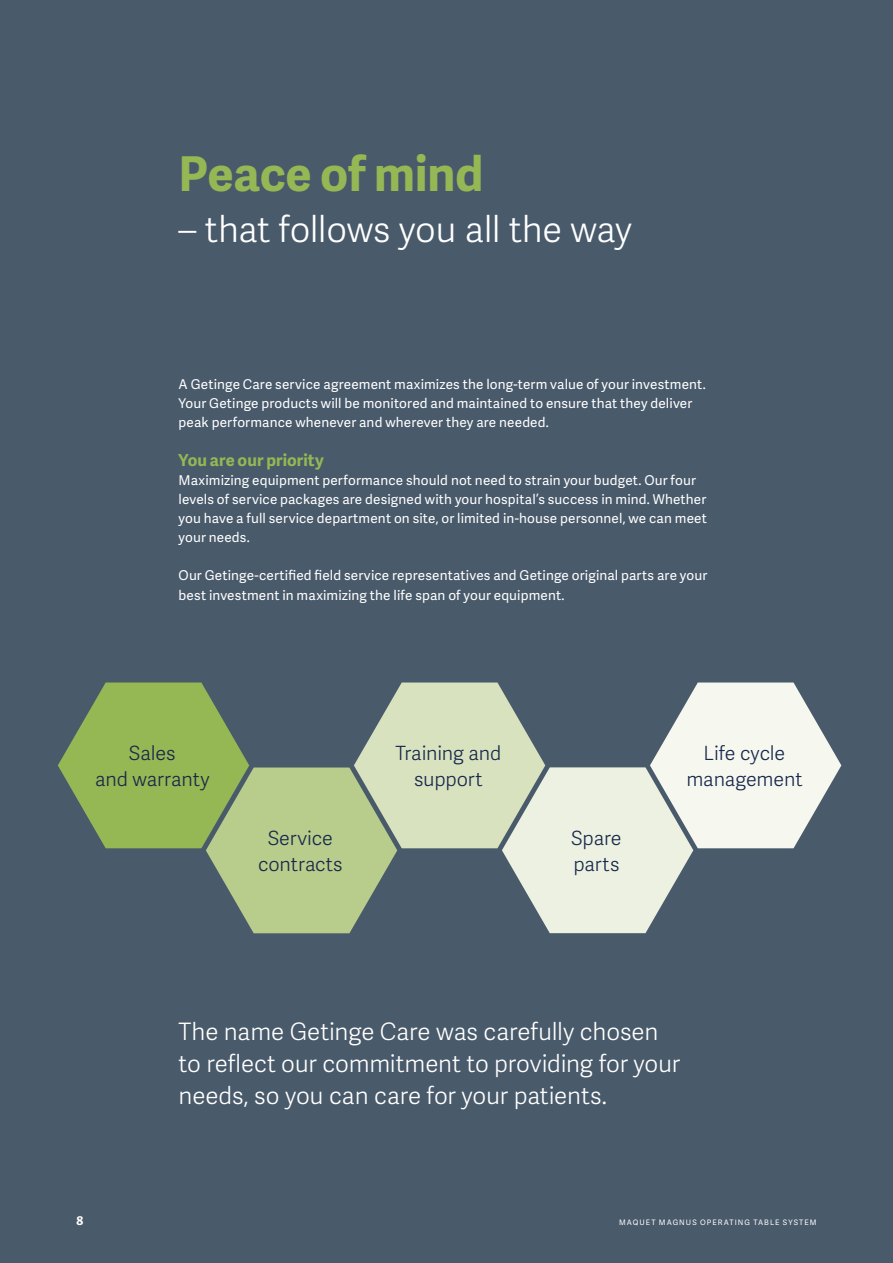
<style>
.page{position:relative;width:893px;height:1263px;background:#495a6b}
.page>*{position:absolute;margin:0;border:0;box-sizing:border-box;transform-origin:0 0}
.t1{font:700 48px "Adelle Sans";letter-spacing:-.005em;color:#95b754}
.t2{font:300 36px "Adelle Sans";letter-spacing:-.01em;color:#fff}
.t3{font:300 24px/32px "Adelle Sans";letter-spacing:-.005em;color:#fff}
.t4{font:300 19.65px/26.1px "Adelle Sans";letter-spacing:-.005em;color:#18284b;text-align:center}
.t5{font:700 16.5px "Adelle Sans";letter-spacing:.005em;color:#95b754}
.t6{font:13.5px/19.2px "Adelle Sans";letter-spacing:.01em;color:#fff}
.t7{font:700 12px "Adelle Sans";color:#fff}
.t8{font:7.5px "Adelle Sans";letter-spacing:.135em;color:#fff}
</style>
<div class="page">
<svg style="left:58px;top:682px;width:783px;height:251px"></svg>
<h1 class="t1" style="left:179px;top:139px;width:306px">Peace of mind</h1>
<h2 class="t2" style="left:179px;top:204px;width:455px">– that follows you all the way</h2>
<p class="t6" style="left:179px;top:374px;width:529px">A Getinge Care service agreement maximizes the long-term value of your investment.<br>Your Getinge products will be monitored and maintained to ensure that they deliver peak performance whenever and wherever they are needed.</p>
<p class="t5" style="left:179px;top:448px;width:147px">You are our priority</p>
<p class="t6" style="left:179px;top:470px;width:530px">Maximizing equipment performance should not need to strain your budget. Our four levels of service packages are designed with your hospital’s success in mind. Whether you have a full service department on site, or limited in-house personnel, we can meet your needs.</p>
<p class="t6" style="left:179px;top:566px;width:530px">Our Getinge-certified field service representatives and Getinge original parts are your best investment in maximizing the life span of your equipment.</p>
<h3 class="t4" style="left:95px;top:739px;width:116px">Sales<br>and warranty</h3>
<h3 class="t4" style="left:258px;top:824px;width:86px">Service contracts</h3>
<h3 class="t4" style="left:395px;top:739px;width:107px">Training and support</h3>
<h3 class="t4" style="left:571px;top:824px;width:52px;text-align:left">Spare parts</h3>
<h3 class="t4" style="left:686px;top:739px;width:118px">Life cycle management</h3>
<h3 class="t3" style="left:179px;top:1014px;width:503px">The name Getinge Care was carefully chosen to reflect our commitment to providing for your needs, so you can care for your patients.</h3>
<p class="t7" style="left:77px;top:1211px;width:8px">8</p>
<p class="t8" style="left:619px;top:1217px;width:199px">MAQUET MAGNUS OPERATING TABLE SYSTEM</p>
</div>
